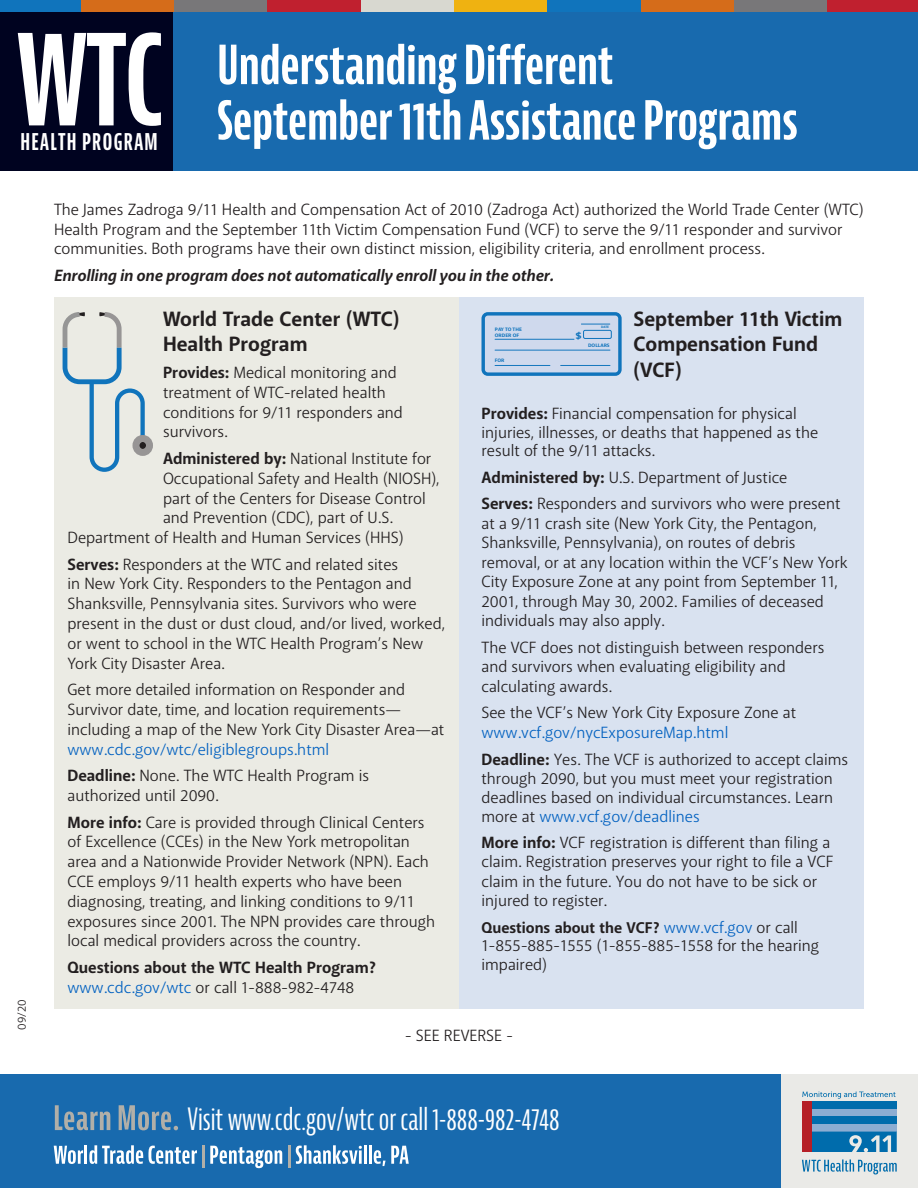
<style>
.page{position:relative;width:918px;height:1188px;background:#fff}
.page>*{position:absolute;margin:0;border:0;box-sizing:border-box;transform-origin:0 0}
.t1{font:700 extra-condensed 123px "Bernina Sans";color:#fff}
.Doc_Title_Header{font:700 extra-condensed 52.5px/55.5px "Bernina Sans";color:#fff}
.t2{font:extra-condensed 30px "Bernina Sans";color:#fff}
.t3{font:700 extra-condensed 22.5px "Bernina Sans";letter-spacing:.06em;color:#fff}
.t4{font:700 21px/25.2px "Akagi";color:#231f20}
.Main_Text{font:16.5px/19.8px "Akagi";color:#231f20}
.Main_Text-2{font:700 16.5px/19.8px "Akagi Pro";color:#231f20}
.t5{font:italic 700 16.5px "Akagi Pro";color:#231f20}
.Main_Text-3{font:700 15.75px "Akagi Pro";color:#231f20}
.Main_Text-4{font:12px "Akagi";color:#231f20}
.t6{font:700 9.6px "Bernina Sans";color:#1074bc}
.t7{font:700 4.5px/5.4px "Bernina Sans";color:#1074bc}
.t8{font:700 3px "Bernina Sans";color:#1074bc}
.s1{font-family:"Akagi Pro";font-weight:700}
.s2{color:#0563c1}
.s3{font-family:"Akagi";font-weight:400;color:#0563c1}
.s4{font-family:"Akagi";font-weight:400}
.s5{font-family:"Akagi";font-weight:400;font-size:16.5px;color:#0563c1}
.s6{font-family:"Akagi";font-weight:400;font-size:16.5px}
</style>
<div class="page">
<div style="left:0;top:1075px;width:783px;height:113px;background:#186aae"></div>
<div style="left:0;top:0;width:918px;height:171px;background:#186aae"></div>
<div style="left:0;top:0;width:173px;height:171px;background:#000320"></div>
<div style="left:781px;top:1075px;width:137px;height:113px;background:#eaeae7"></div>
<div style="left:0;top:0;width:81px;height:12px;background:#1074bc"></div>
<div style="left:81px;top:0;width:94px;height:12px;background:#d56c1a"></div>
<div style="left:174px;top:0;width:94px;height:12px;background:#787779"></div>
<div style="left:268px;top:0;width:93px;height:12px;background:#c0202f"></div>
<div style="left:361px;top:0;width:94px;height:12px;background:#d8d8d0"></div>
<div style="left:454px;top:0;width:94px;height:12px;background:#efb211"></div>
<div style="left:547px;top:0;width:94px;height:12px;background:#1074bc"></div>
<div style="left:641px;top:0;width:94px;height:12px;background:#d56c1a"></div>
<div style="left:734px;top:0;width:94px;height:12px;background:#787779"></div>
<div style="left:828px;top:0;width:90px;height:12px;background:#c0202f"></div>
<svg style="left:802px;top:1092px;width:94px;height:7px"></svg>
<div style="left:802px;top:1101px;width:95px;height:31px;background:#8cadd2"></div>
<div style="left:812px;top:1116px;width:85px;height:8px;background:#006cac"></div>
<div style="left:812px;top:1101px;width:85px;height:8px;background:#006cac"></div>
<svg style="left:812px;top:1132px;width:85px;height:20px"></svg>
<div style="left:802px;top:1101px;width:10px;height:51px;background:#b51f27"></div>
<svg style="left:802px;top:1159px;width:95px;height:16px"></svg>
<svg style="left:54px;top:1145px;width:143px;height:19px"></svg>
<hr style="left:202px;top:1145px;width:2px;height:23px;background:#b1afa8">
<svg style="left:210px;top:1146px;width:72px;height:22px"></svg>
<hr style="left:288px;top:1145px;width:2px;height:23px;background:#b1afa8">
<svg style="left:296px;top:1145px;width:66px;height:19px"></svg>
<hr style="left:364px;top:1145px;width:3px;height:19px;background:#fff">
<hr style="left:369px;top:1145px;width:3px;height:19px;background:#fff">
<svg style="left:374px;top:1146px;width:35px;height:20px"></svg>
<svg style="left:55px;top:1105px;width:55px;height:25px"></svg>
<svg style="left:119px;top:1105px;width:59px;height:25px"></svg>
<div style="left:459px;top:297px;width:405px;height:712px;background:#d9e2f0"></div>
<div style="left:54px;top:297px;width:405px;height:712px;background:#ebebe4"></div>
<svg style="left:62px;top:312px;width:85px;height:160px"></svg>
<div style="left:136px;top:438px;width:14px;height:14px;background:#231f20;border-radius:50%"></div>
<div style="left:132px;top:435px;width:21px;height:21px;border:7px solid #979595;border-radius:50%"></div>
<div style="left:483px;top:314px;width:137px;height:60px;background:#cfd9ed;border-radius:5px"></div>
<div style="left:482px;top:312px;width:140px;height:64px;border:3px solid #1074bc;border-radius:5px"></div>
<svg style="left:494px;top:339px;width:81px;height:1px"></svg>
<svg style="left:494px;top:365px;width:57px;height:1px"></svg>
<svg style="left:560px;top:365px;width:51px;height:1px"></svg>
<svg style="left:494px;top:350px;width:117px;height:1px"></svg>
<svg style="left:581px;top:324px;width:29px;height:1px"></svg>
<div style="left:583px;top:330px;width:29px;height:9px;border:1px solid #1074bc;border-radius:2px"></div>
<h1 class="t1" style="left:16px;top:10px;width:149px">WTC</h1>
<h3 class="t3" style="left:20px;top:129px;width:139px">HEALTH PROGRAM</h3>
<p class="Doc_Title_Header" style="left:217px;top:39px;width:582px">Understanding Different<br>September 11th Assistance Programs</p>
<p class="Main_Text-4" style="left:14px;top:1030px;width:32px;rotate:-90deg">09/20</p>
<p class="Main_Text" style="left:54px;top:199px;width:811px">The James Zadroga 9/11 Health and Compensation Act of 2010 (Zadroga Act) authorized the World Trade Center (WTC)<br>Health Program and the September 11th Victim Compensation Fund (VCF) to serve the 9/11 responder and survivor communities. Both programs have their own distinct mission, eligibility criteria, and enrollment process.</p>
<p class="t5" style="left:54px;top:265px;width:502px">Enrolling in one program does not automatically enroll you in the other.</p>
<p class="t4" style="left:163px;top:307px;width:238px">World Trade Center (WTC)<br>Health Program</p>
<p class="Main_Text" style="left:163px;top:362px;width:241px"><span class="s1">Provides:</span> Medical monitoring and treatment of WTC-related health conditions for 9/11 responders and survivors.</p>
<p class="Main_Text" style="left:163px;top:448px;width:270px"><span class="s1">Administered by:</span> National Institute for</p>
<p class="Main_Text" style="left:163px;top:468px;width:278px">Occupational Safety and Health (NIOSH),</p>
<p class="Main_Text" style="left:163px;top:488px;width:264px">part of the Centers for Disease Control</p>
<p class="Main_Text" style="left:163px;top:508px;width:231px">and Prevention (CDC), part of U.S.</p>
<p class="Main_Text" style="left:67px;top:528px;width:338px">Department of Health and Human Services (HHS)</p>
<p class="Main_Text" style="left:67px;top:554px;width:379px"><span class="s1">Serves:</span> Responders at the WTC and related sites<br>in New York City. Responders to the Pentagon and Shanksville, Pennsylvania sites. Survivors who were present in the dust or dust cloud, and/or lived, worked, or went to school in the WTC Health Program’s New York City Disaster Area.</p>
<p class="Main_Text" style="left:67px;top:680px;width:378px">Get more detailed information on Responder and Survivor date, time, and location requirements— including a map of the New York City Disaster Area—at <span class="s2">www.cdc.gov/wtc/eligiblegroups.html</span></p>
<p class="Main_Text" style="left:67px;top:766px;width:303px"><span class="s1">Deadline:</span> None. The WTC Health Program is authorized until 2090.</p>
<p class="Main_Text" style="left:67px;top:812px;width:369px"><span class="s1">More info:</span> Care is provided through Clinical Centers of Excellence (CCEs) in the New York metropolitan area and a Nationwide Provider Network (NPN). Each CCE employs 9/11 health experts who have been diagnosing, treating, and linking conditions to 9/11 exposures since 2001. The NPN provides care through local medical providers across the country.</p>
<p class="Main_Text-2" style="left:67px;top:958px;width:310px">Questions about the WTC Health Program? <span class="s3">www.cdc.gov/wtc</span> <span class="s4">or call 1-888-982-4748</span></p>
<p class="t4" style="left:634px;top:307px;width:210px">September 11th Victim<br>Compensation Fund (VCF)</p>
<p class="Main_Text" style="left:482px;top:404px;width:338px;line-height:18.6px"><span class="s1">Provides:</span> Financial compensation for physical injuries, illnesses, or deaths that happened as the result of the 9/11 attacks.</p>
<p class="Main_Text" style="left:482px;top:464px;width:361px;line-height:26.5px"><span class="s1">Administered by:</span> U.S. Department of Justice<br><span class="s1">Serves:</span> Responders and survivors who were present</p>
<p class="Main_Text" style="left:482px;top:513px;width:368px">at a 9/11 crash site (New York City, the Pentagon, Shanksville, Pennsylvania), on routes of debris removal, or at any location within the VCF’s New York City Exposure Zone at any point from September 11, 2001, through May 30, 2002. Families of deceased individuals may also apply.</p>
<p class="Main_Text" style="left:482px;top:637px;width:344px">The VCF does not distinguish between responders and survivors when evaluating eligibility and calculating awards.</p>
<p class="Main_Text" style="left:482px;top:703px;width:316px">See the VCF’s New York City Exposure Zone at <span class="s2">www.vcf.gov/nycExposureMap.html</span></p>
<p class="Main_Text" style="left:482px;top:750px;width:368px;line-height:18.9px"><span class="s1">Deadline:</span> Yes. The VCF is authorized to accept claims through 2090, but you must meet your registration deadlines based on individual circumstances. Learn more at <span class="s2">www.vcf.gov/deadlines</span></p>
<p class="Main_Text" style="left:482px;top:833px;width:354px;line-height:19.4px"><span class="s1">More info:</span> VCF registration is different than filing a claim. Registration preserves your right to file a VCF claim in the future. You do not have to be sick or injured to register.</p>
<p class="Main_Text-3" style="left:482px;top:918px;width:318px">Questions about the VCF? <span class="s5">www.vcf.gov</span> <span class="s6">or call</span></p>
<p class="Main_Text" style="left:481px;top:936px;width:339px;line-height:18.8px">1-855-885-1555 (1-855-885-1558 for the hearing impaired)</p>
<p class="t8" style="left:601px;top:325px;width:10px">DATE</p>
<p class="t7" style="left:495px;top:327px;width:28px">PAY TO THE<br>ORDER OF</p>
<p class="t6" style="left:575px;top:329px;width:8px">$</p>
<p class="t7" style="left:588px;top:342px;width:23px">DOLLARS</p>
<p class="t7" style="left:495px;top:358px;width:11px">FOR</p>
<p class="Main_Text" style="left:405px;top:1025px;width:109px">- SEE REVERSE -</p>
<h3 class="t2" style="left:187px;top:1103px;width:374px">Visit www.cdc.gov/wtc or call 1-888-982-4748</h3>
</div>
